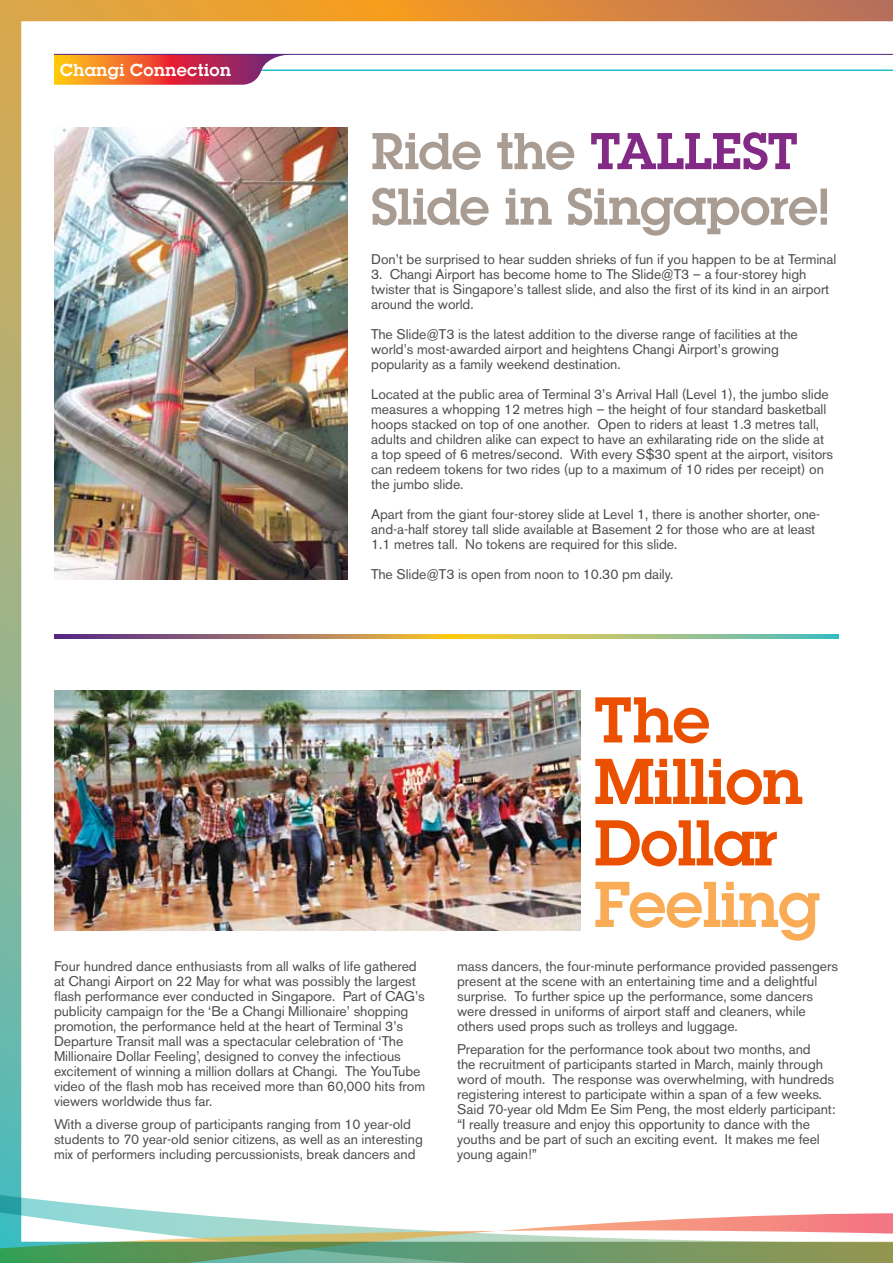
<style>
.page{position:relative;width:893px;height:1263px;background:#fff}
.page>*{position:absolute;margin:0;border:0;box-sizing:border-box;transform-origin:0 0}
.t1{font:600 67.5px/61.5px "Lubalin Graph";letter-spacing:-.015em;color:#eb4f00}
.t2{font:600 67.5px "Lubalin Graph";letter-spacing:-.015em;color:#faab56}
.t3{font:600 54px/55.5px "Lubalin Graph";letter-spacing:-.01em;color:#a89c93}
.t4{font:600 18px "Lubalin Graph";letter-spacing:.025em;color:#fff}
.t5{font:13.95px/15px "Volvo Sans";letter-spacing:-.005em;color:#4d4d4f}
.s1{color:#822a85}
</style>
<div class="page">
<img style="left:0;top:0;width:893px;height:1263px">
<svg style="left:54px;top:635px;width:785px;height:3px;background:#a49a6f"></svg>
<img style="left:54px;top:690px;width:526px;height:240px">
<hr style="left:225px;top:70px;width:668px;height:1px;background:#20bec6">
<svg style="left:54px;top:55px;width:243px;height:31px"></svg>
<hr style="left:54px;top:54px;width:839px;height:1px;background:#542785">
<p class="t4" style="left:60px;top:59px;width:172px">Changi Connection</p>
<h2 class="t3" style="left:371px;top:123px;width:460px">Ride the <span class="s1">TALLEST<br></span>Slide in Singapore!</h2>
<p class="t5" style="left:371px;top:252px;width:467px">Don’t be surprised to hear sudden shrieks of fun if you happen to be at Terminal</p>
<p class="t5" style="left:371px;top:267px;width:460px">3. Changi Airport has become home to The Slide@T3 – a four-storey high twister that is Singapore’s tallest slide, and also the first of its kind in an airport around the world.</p>
<p class="t5" style="left:371px;top:327px;width:428px">The Slide@T3 is the latest addition to the diverse range of facilities at the world’s most-awarded airport and heightens Changi Airport’s growing popularity as a family weekend destination.</p>
<p class="t5" style="left:371px;top:387px;width:463px">Located at the public area of Terminal 3’s Arrival Hall (Level 1), the jumbo slide measures a whopping 12 metres high – the height of four standard basketball hoops stacked on top of one another. Open to riders at least 1.3 metres tall, adults and children alike can expect to have an exhilarating ride on the slide at a top speed of 6 metres/second. With every S$30 spent at the airport, visitors can redeem tokens for two rides (up to a maximum of 10 rides per receipt) on the jumbo slide.</p>
<p class="t5" style="left:371px;top:507px;width:450px">Apart from the giant four-storey slide at Level 1, there is another shorter, one&shy;and-a-half storey tall slide available at Basement 2 for those who are at least<br>1.1 metres tall. No tokens are required for this slide.</p>
<p class="t5" style="left:371px;top:567px;width:304px">The Slide@T3 is open from noon to 10.30 pm daily.</p>
<h1 class="t1" style="left:594px;top:689px;width:210px">The<br>Million<br>Dollar</h1>
<h1 class="t2" style="left:594px;top:863px;width:228px">Feeling</h1>
<p class="t5" style="left:54px;top:959px;width:373px">Four hundred dance enthusiasts from all walks of life gathered at Changi Airport on 22 May for what was possibly the largest flash performance ever conducted in Singapore. Part of CAG’s publicity campaign for the ‘Be a Changi Millionaire’ shopping promotion, the performance held at the heart of Terminal 3’s Departure Transit mall was a spectacular celebration of ‘The Millionaire Dollar Feeling’, designed to convey the infectious excitement of winning a million dollars at Changi. The YouTube video of the flash mob has received more than 60,000 hits from viewers worldwide thus far.</p>
<p class="t5" style="left:54px;top:1117px;width:370px">With a diverse group of participants ranging from 10 year-old students to 70 year-old senior citizens, as well as an interesting mix of performers including percussionists, break dancers and</p>
<p class="t5" style="left:457px;top:958px;width:382px">mass dancers, the four-minute performance provided passengers present at the scene with an entertaining time and a delightful surprise. To further spice up the performance, some dancers were dressed in uniforms of airport staff and cleaners, while others used props such as trolleys and luggage.</p>
<p class="t5" style="left:457px;top:1042px;width:380px">Preparation for the performance took about two months, and<br>the recruitment of participants started in March, mainly through word of mouth. The response was overwhelming, with hundreds registering interest to participate within a span of a few weeks.<br>Said 70-year old Mdm Ee Sim Peng, the most elderly participant: “I really treasure and enjoy this opportunity to dance with the youths and be part of such an exciting event. It makes me feel young again!”</p>
</div>
